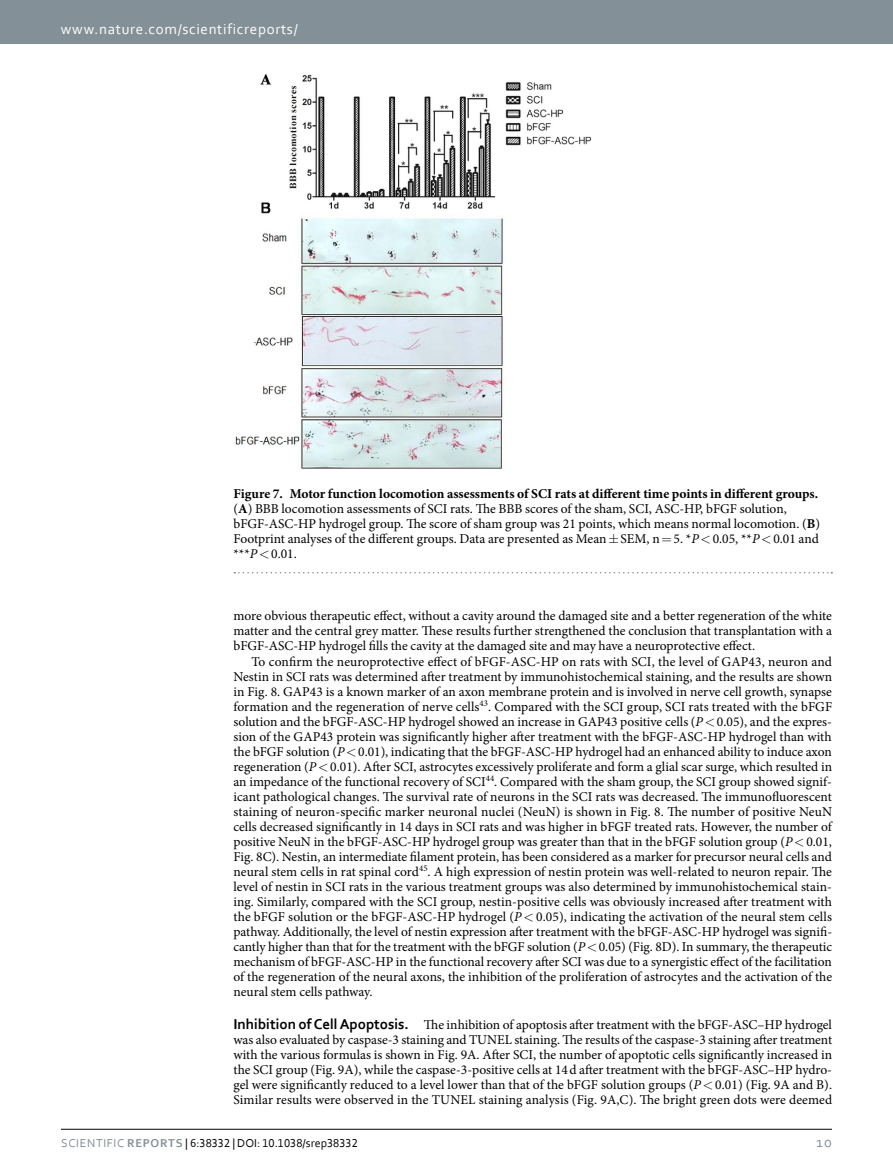
<style>
.page{position:relative;width:893px;height:1174px;background:#fff}
.page>*{position:absolute;margin:0;border:0;box-sizing:border-box;transform-origin:0 0}
.t1{font:15px "Nwllhk Corbel";letter-spacing:.045em;color:#fff}
.t2{font:15px "Sbldwt Corbel";color:#839097}
.t3{font:13.5px/15px "Xjyltl Minion Pro";color:#000;text-align:justify}
.t4{font:700 13.5px "Tckqhn Minion Pro";color:#000}
.t5{font:12px "Rknyth Fhlpqg Lgxcxm Shyfnk Srypmf Bxvmyc Corbel";color:#000}
.s1{font-family:"Tckqhn Minion Pro";font-weight:700}
.s2{font-family:"Ftsyxr Minion Pro";font-style:italic}
.s3{font-family:"Ynttgw Corbel";font-weight:700;font-size:15px}
.s4{font-family:"Vxwdsg Corbel";color:#839097}
.s5{font-family:"Fwktwb Corbel";font-weight:700;color:#839097}
</style>
<div class="page">
<div style="left:0;top:0;width:893px;height:43px;background:#839097"></div>
<hr style="left:61px;top:1129px;width:771px;height:1px;background:#000">
<img style="left:235px;top:74px;width:356px;height:395px">
<svg style="left:234px;top:572px;width:598px;height:1px"></svg>
<p class="t1" style="left:61px;top:19px;width:238px">www.nature.com/scientificreports/</p>
<p class="t4" style="left:233px;top:484px;width:586px">Figure 7. Motor function locomotion assessments of SCI rats at different time points in different groups.</p>
<p class="t3" style="left:233px;top:501px;width:588px;text-align:left">(<span class="s1">A</span>) BBB locomotion assessments of SCI rats. The BBB scores of the sham, SCI, ASC-HP, bFGF solution, bFGF-ASC-HP hydrogel group. The score of sham group was 21 points, which means normal locomotion. (<span class="s1">B</span>)<br>Footprint analyses of the different groups. Data are presented as Mean SEM, n 5. *<span class="s2">P</span> 0.05, **<span class="s2">P</span> 0.01 and ***<span class="s2">P</span> 0.01.</p>
<p class="t3" style="left:233px;top:609px;width:600px">more obvious therapeutic effect, without a cavity around the damaged site and a better regeneration of the white matter and the central grey matter. These results further strengthened the conclusion that transplantation with a bFGF-ASC-HP hydrogel fills the cavity at the damaged site and may have a neuroprotective effect.</p>
<p class="t3" style="left:233px;top:653px;width:600px;text-indent:18px">To confirm the neuroprotective effect of bFGF-ASC-HP on rats with SCI, the level of GAP43, neuron and Nestin in SCI rats was determined after treatment by immunohistochemical staining, and the results are shown in Fig. 8. GAP43 is a known marker of an axon membrane protein and is involved in nerve cell growth, synapse formation and the regeneration of nerve cells<sup>43</sup>. Compared with the SCI group, SCI rats treated with the bFGF solution and the bFGF-ASC-HP hydrogel showed an increase in GAP43 positive cells (<span class="s2">P</span> 0.05), and the expres&shy;sion of the GAP43 protein was significantly higher after treatment with the bFGF-ASC-HP hydrogel than with the bFGF solution (<span class="s2">P</span> 0.01), indicating that the bFGF-ASC-HP hydrogel had an enhanced ability to induce axon regeneration (<span class="s2">P</span> 0.01). After SCI, astrocytes excessively proliferate and form a glial scar surge, which resulted in an impedance of the functional recovery of SCI<sup>44</sup>. Compared with the sham group, the SCI group showed signif&shy;icant pathological changes. The survival rate of neurons in the SCI rats was decreased. The immunofluorescent staining of neuron-specific marker neuronal nuclei (NeuN) is shown in Fig. 8. The number of positive NeuN cells decreased significantly in 14 days in SCI rats and was higher in bFGF treated rats. However, the number of positive NeuN in the bFGF-ASC-HP hydrogel group was greater than that in the bFGF solution group (<span class="s2">P</span> 0.01, Fig. 8C). Nestin, an intermediate filament protein, has been considered as a marker for precursor neural cells and neural stem cells in rat spinal cord<sup>45</sup>. A high expression of nestin protein was well-related to neuron repair. The level of nestin in SCI rats in the various treatment groups was also determined by immunohistochemical stain&shy;ing. Similarly, compared with the SCI group, nestin-positive cells was obviously increased after treatment with the bFGF solution or the bFGF-ASC-HP hydrogel (<span class="s2">P</span> 0.05), indicating the activation of the neural stem cells pathway. Additionally, the level of nestin expression after treatment with the bFGF-ASC-HP hydrogel was signifi&shy;cantly higher than that for the treatment with the bFGF solution (<span class="s2">P</span> 0.05) (Fig. 8D). In summary, the therapeutic mechanism of bFGF-ASC-HP in the functional recovery after SCI was due to a synergistic effect of the facilitation of the regeneration of the neural axons, the inhibition of the proliferation of astrocytes and the activation of the neural stem cells pathway.</p>
<p class="t3" style="left:233px;top:1017px;width:600px"><span class="s3">Inhibition of Cell Apoptosis.</span> The inhibition of apoptosis after treatment with the bFGF-ASC–HP hydrogel was also evaluated by caspase-3 staining and TUNEL staining. The results of the caspase-3 staining after treatment with the various formulas is shown in Fig. 9A. After SCI, the number of apoptotic cells significantly increased in the SCI group (Fig. 9A), while the caspase-3-positive cells at 14d after treatment with the bFGF-ASC–HP hydro&shy;gel were significantly reduced to a level lower than that of the bFGF solution groups (<span class="s2">P</span> 0.01) (Fig. 9A and B).<br>Similar results were observed in the TUNEL staining analysis (Fig. 9A,C). The bright green dots were deemed</p>
<p class="t5" style="left:61px;top:1135px;width:298px"><span class="s4">SCIENTIFIC</span> <span class="s5">REPORTS</span> | 6:38332 | DOI: 10.1038/srep38332</p>
<p class="t2" style="left:816px;top:1132px;width:17px">10</p>
</div>
